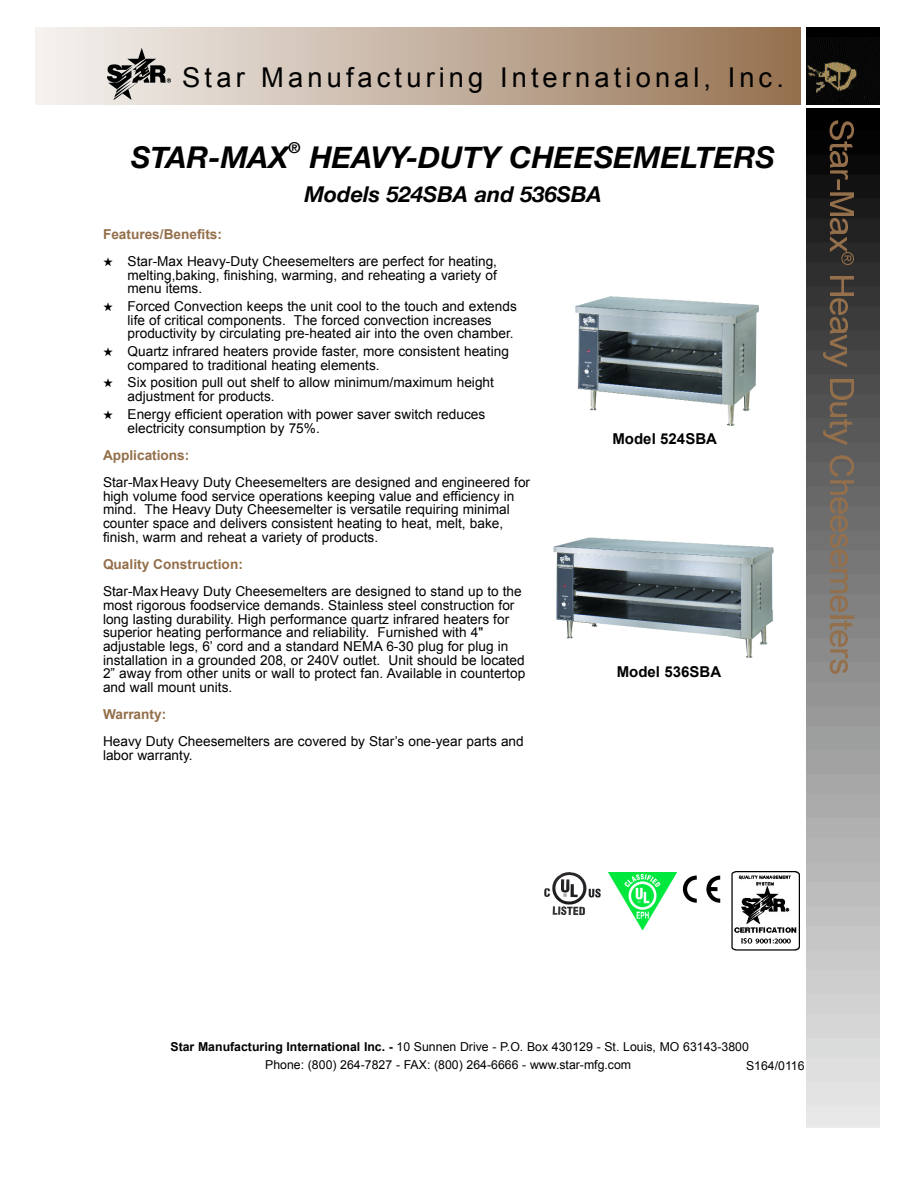
<style>
.page{position:relative;width:918px;height:1188px;background:#fff}
.page>*{position:absolute;margin:0;border:0;box-sizing:border-box;transform-origin:0 0}
.t1{font:italic 700 30px "Helvetica Neue";color:#000}
.t2{font:27.3px "Arial";letter-spacing:.15em;color:#000}
.t3{font:italic 700 21.9px "Helvetica Neue";color:#000}
.t4{font:700 15px "Arial";color:#000}
.t5{font:italic 700 15px "Helvetica Neue";color:#000}
.t6{font:13.65px/13.6px "Arial";color:#000}
.t7{font:700 13.65px "Arial";color:#946f4b}
.t8{font:12.3px "Arial";color:#000}
.s1{font-weight:700}
</style>
<div class="page">
<img style="left:575px;top:296px;width:184px;height:130px">
<img style="left:553px;top:537px;width:221px;height:122px">
<img style="left:35px;top:27px;width:765px;height:77px">
<img style="left:806px;top:109px;width:74px;height:1019px">
<img style="left:823px;top:121px;width:31px;height:29px">
<img style="left:823px;top:152px;width:24px;height:16px">
<img style="left:823px;top:170px;width:24px;height:10px">
<svg style="left:833px;top:180px;width:6px;height:9px"></svg>
<img style="left:823px;top:192px;width:31px;height:23px">
<img style="left:823px;top:219px;width:24px;height:33px">
<img style="left:837px;top:252px;width:17px;height:13px">
<img style="left:823px;top:277px;width:31px;height:18px">
<img style="left:823px;top:299px;width:24px;height:16px">
<img style="left:823px;top:318px;width:24px;height:15px">
<img style="left:823px;top:335px;width:24px;height:32px">
<img style="left:823px;top:380px;width:31px;height:19px">
<img style="left:823px;top:403px;width:24px;height:14px">
<img style="left:823px;top:419px;width:30px;height:9px">
<img style="left:823px;top:428px;width:24px;height:16px">
<img style="left:823px;top:456px;width:31px;height:20px">
<img style="left:823px;top:480px;width:31px;height:14px">
<img style="left:823px;top:497px;width:24px;height:16px">
<img style="left:823px;top:515px;width:24px;height:33px">
<img style="left:823px;top:550px;width:24px;height:16px">
<img style="left:823px;top:570px;width:24px;height:23px">
<img style="left:823px;top:595px;width:24px;height:17px">
<img style="left:823px;top:615px;width:31px;height:3px">
<img style="left:823px;top:620px;width:30px;height:9px">
<img style="left:823px;top:630px;width:24px;height:16px">
<img style="left:823px;top:650px;width:24px;height:24px">
<div style="left:806px;top:27px;width:74px;height:77px;background:#000"></div>
<img style="left:806px;top:37px;width:73px;height:67px">
<img style="left:107px;top:49px;width:64px;height:51px">
<img style="left:544px;top:872px;width:57px;height:44px">
<img style="left:608px;top:872px;width:68px;height:57px">
<img style="left:682px;top:875px;width:39px;height:28px">
<svg style="left:731px;top:872px;width:67px;height:79px"></svg>
<img style="left:732px;top:871px;width:68px;height:79px">
<h2 class="t2" style="left:182px;top:62px;width:603px">Star Manufacturing International, Inc.</h2>
<h1 class="t1" style="left:131px;top:138px;width:159px">STAR-MAX</h1>
<p class="t5" style="left:288px;top:139px;width:14px">®</p>
<h1 class="t1" style="left:310px;top:138px;width:467px">HEAVY-DUTY CHEESEMELTERS</h1>
<h3 class="t3" style="left:304px;top:181px;width:299px">Models 524SBA and 536SBA</h3>
<p class="t7" style="left:103px;top:226px;width:121px">Features/Benefits:</p>
<p class="t6" style="left:128px;top:255px;width:371px;text-align:justify;text-indent:-25px">★ Star-Max Heavy-Duty Cheesemelters are perfect for heating, melting,baking, finishing, warming, and reheating a variety of menu items.</p>
<p class="t6" style="left:128px;top:299px;width:391px;text-indent:-25px">★ Forced Convection keeps the unit cool to the touch and extends life of critical components. The forced convection increases productivity by circulating pre-heated air into the oven chamber.</p>
<p class="t6" style="left:128px;top:345px;width:383px;text-indent:-25px">★ Quartz infrared heaters provide faster, more consistent heating compared to traditional heating elements.</p>
<p class="t6" style="left:128px;top:376px;width:368px;text-indent:-25px">★ Six position pull out shelf to allow minimum/maximum height adjustment for products.</p>
<p class="t6" style="left:128px;top:407px;width:359px;text-indent:-25px">★ Energy efficient operation with power saver switch reduces electricity consumption by 75%.</p>
<p class="t7" style="left:103px;top:447px;width:88px">Applications:</p>
<p class="t6" style="left:103px;top:476px;width:429px">Star-Max Heavy Duty Cheesemelters are designed and engineered for high volume food service operations keeping value and efficiency in mind. The Heavy Duty Cheesemelter is versatile requiring minimal counter space and delivers consistent heating to heat, melt, bake, finish, warm and reheat a variety of products.</p>
<p class="t7" style="left:103px;top:557px;width:141px">Quality Construction:</p>
<p class="t6" style="left:103px;top:585px;width:424px">Star-Max Heavy Duty Cheesemelters are designed to stand up to the most rigorous foodservice demands. Stainless steel construction for long lasting durability. High performance quartz infrared heaters for superior heating performance and reliability. Furnished with 4" adjustable legs, 6’ cord and a standard NEMA 6-30 plug for plug in installation in a grounded 208, or 240V outlet. Unit should be located 2” away from other units or wall to protect fan. Available in countertop and wall mount units.</p>
<p class="t7" style="left:103px;top:707px;width:65px">Warranty:</p>
<p class="t6" style="left:103px;top:735px;width:422px">Heavy Duty Cheesemelters are covered by Star’s one-year parts and labor warranty.</p>
<p class="t4" style="left:612px;top:430px;width:106px">Model 524SBA</p>
<p class="t4" style="left:617px;top:663px;width:106px">Model 536SBA</p>
<p class="t8" style="left:170px;top:1040px;width:580px"><span class="s1">Star Manufacturing International Inc. -</span> 10 Sunnen Drive - P.O. Box 430129 - St. Louis, MO 63143-3800</p>
<p class="t8" style="left:265px;top:1058px;width:367px">Phone: (800) 264-7827 - FAX: (800) 264-6666 - www.star-mfg.com</p>
<p class="t8" style="left:746px;top:1059px;width:60px">S164/0116</p>
</div>
